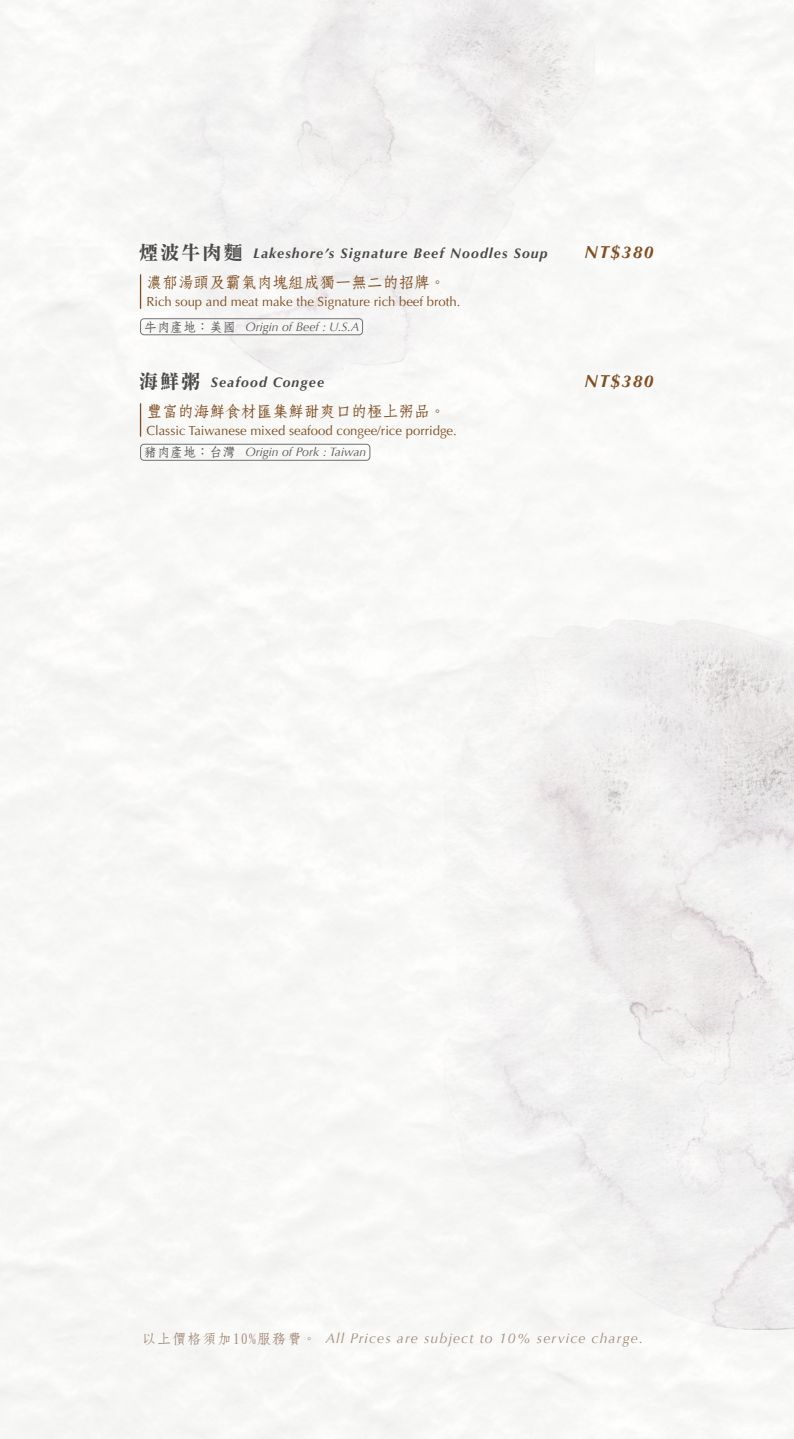
<style>
.page{position:relative;width:794px;height:1439px;background:#fff}
.page>*{position:absolute;margin:0;border:0;box-sizing:border-box;transform-origin:0 0}
.t1{font:italic 700 17.5px "Optima LT";letter-spacing:.08em;color:#804f21}
.t2{font:15.75px "DF Fang Song W6 HK BF";color:#804f21}
.t3{font:italic 700 14px "Optima LT";letter-spacing:.08em;color:#4c4948}
.t4{font:italic 14px "Optima LT";letter-spacing:.08em;color:#a48b78}
.t5{font:13.12px "Optima LT";color:#804f21}
.t6{font:italic 12.25px "Optima LT";color:#595757}
.s1{font-family:"DF Li Song W7 WINP BF";font-weight:400;font-style:normal;font-size:19.25px}
.s2{font-family:"DF Fang Song W6 HK BF";font-style:normal;font-size:13.12px}
.s3{font-family:"DF Fang Song W6 HK BF";font-style:normal}
</style>
<div class="page">
<img style="left:0;top:0;width:794px;height:1439px">
<img style="left:146px;top:0;width:448px;height:379px">
<img style="left:443px;top:620px;width:351px;height:710px">
<hr style="left:140px;top:275px;width:1px;height:33px;background:#804f21">
<div style="left:140px;top:318px;width:223px;height:17px;border:1px solid #727171;border-radius:4px"></div>
<hr style="left:140px;top:404px;width:1px;height:32px;background:#804f21">
<div style="left:140px;top:444px;width:230px;height:17px;border:1px solid #727171;border-radius:4px"></div>
<p class="t3" style="left:139px;top:244px;width:410px"><span class="s1">煙波牛肉麵</span> Lakeshore’s Signature Beef Noodles Soup</p>
<h1 class="t1" style="left:584px;top:242px;width:71px">NT$380</h1>
<p class="t2" style="left:146px;top:274px;width:301px">濃郁湯頭及霸氣肉塊組成獨一無二的招牌。</p>
<p class="t5" style="left:146px;top:294px;width:315px">Rich soup and meat make the Signature rich beef broth.</p>
<p class="t6" style="left:144px;top:319px;width:217px"><span class="s2">牛肉產地：美國</span> Origin of Beef : U.S.A</p>
<p class="t3" style="left:139px;top:373px;width:187px"><span class="s1">海鮮粥</span> Seafood Congee</p>
<h1 class="t1" style="left:584px;top:371px;width:71px">NT$380</h1>
<p class="t2" style="left:146px;top:403px;width:301px">豐富的海鮮食材匯集鮮甜爽口的極上粥品。</p>
<p class="t5" style="left:146px;top:423px;width:312px">Classic Taiwanese mixed seafood congee/rice porridge.</p>
<p class="t6" style="left:144px;top:445px;width:224px"><span class="s2">豬肉產地：台灣</span> Origin of Pork : Taiwan</p>
<p class="t4" style="left:142px;top:1330px;width:502px"><span class="s3">以上價格須加10%服務費。</span> All Prices are subject to 10% service charge.</p>
</div>
